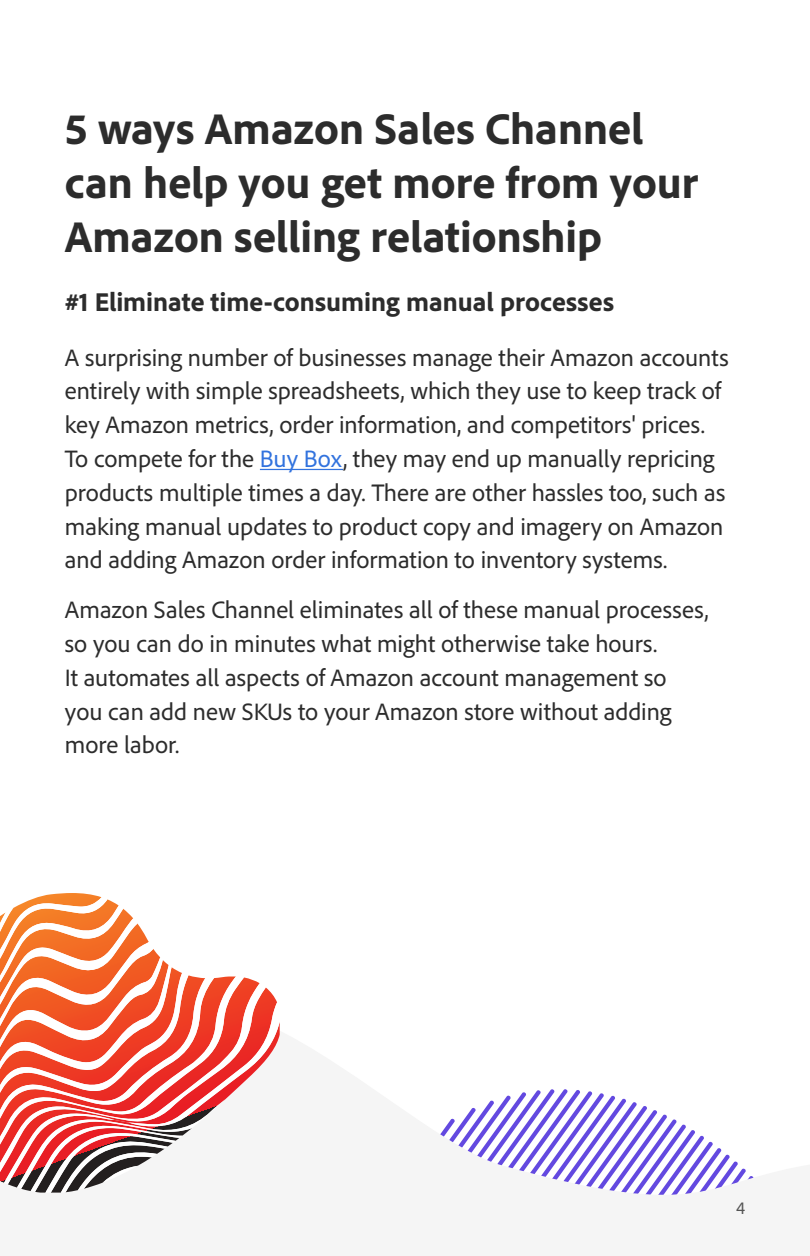
<style>
.page{position:relative;width:810px;height:1256px;background:#fff}
.page>*{position:absolute;margin:0;border:0;box-sizing:border-box;transform-origin:0 0}
.t1{font:800 45px/54px "Adobe Clean";color:#2c2c2c}
.t2{font:800 27px "Adobe Clean";color:#2c2c2c}
.t3{font:24.75px/33.8px "Adobe Clean";color:#2c2c2c}
.t4{font:18px "Adobe Clean";color:#2c2c2c}
.s1{color:#3273de}
</style>
<div class="page">
<hr style="left:260px;top:469px;width:83px;height:1px;background:#3273de">
<svg style="left:36px;top:1089px;width:718px;height:106px"></svg>
<svg style="left:0;top:893px;width:280px;height:299px"></svg>
<h1 class="t1" style="left:65px;top:100px;width:635px">5 ways Amazon Sales Channel can help you get more from your<br>Amazon selling relationship</h1>
<p class="t2" style="left:65px;top:284px;width:551px">#1 Eliminate time-consuming manual processes</p>
<p class="t3" style="left:65px;top:340px;width:665px">A surprising number of businesses manage their Amazon accounts entirely with simple spreadsheets, which they use to keep track of key Amazon metrics, order information, and competitors' prices.<br>To compete for the <span class="s1">Buy Box</span>, they may end up manually repricing products multiple times a day. There are other hassles too, such as making manual updates to product copy and imagery on Amazon and adding Amazon order information to inventory systems.</p>
<p class="t3" style="left:65px;top:592px;width:645px">Amazon Sales Channel eliminates all of these manual processes, so you can do in minutes what might otherwise take hours.<br>It automates all aspects of Amazon account management so you can add new SKUs to your Amazon store without adding more labor.</p>
<p class="t4" style="left:736px;top:1196px;width:11px">4</p>
</div>
